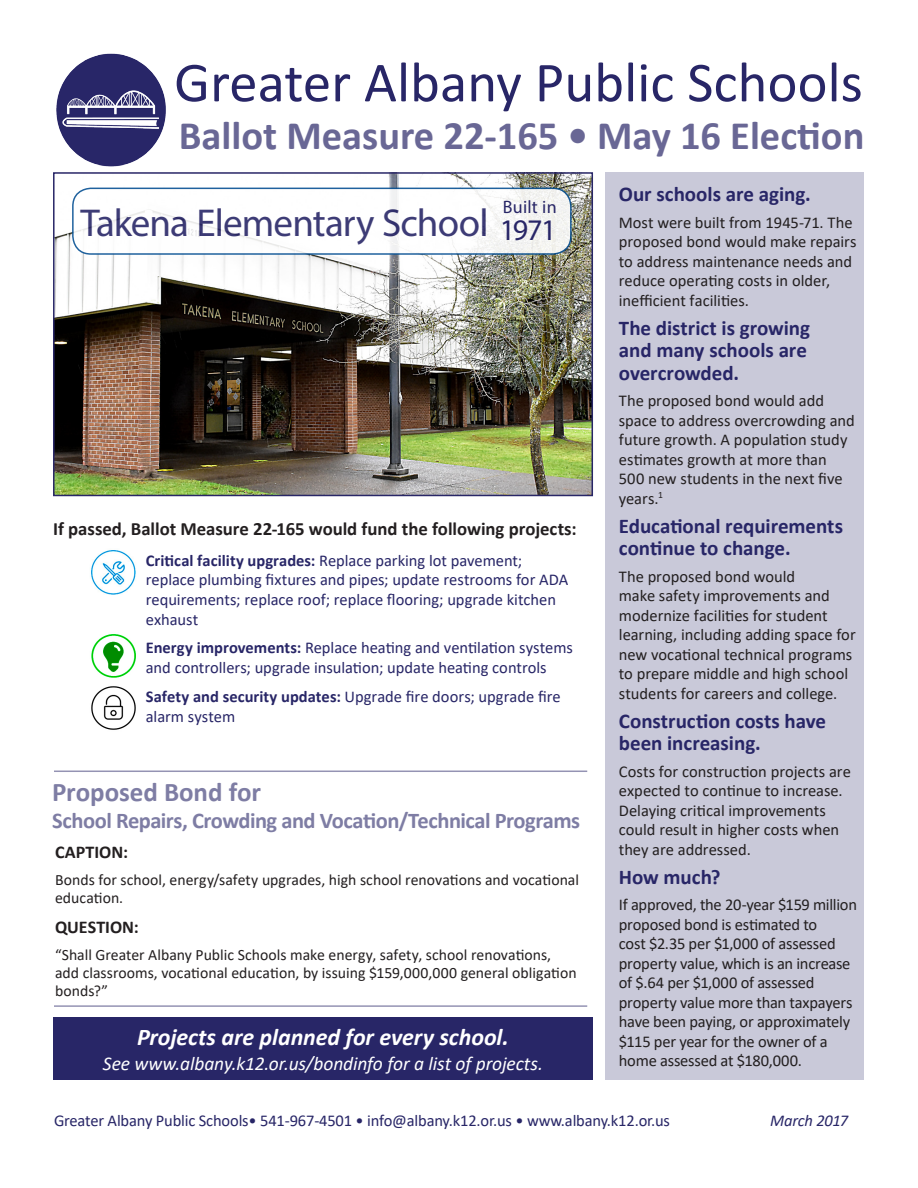
<style>
.page{position:relative;width:918px;height:1188px;background:#fff}
.page>*{position:absolute;margin:0;border:0;box-sizing:border-box;transform-origin:0 0}
.t1{font:57px "Calibri";color:#282667}
.t2{font:700 40.5px "Calibri";color:#696795}
.t3{font:39px "Myriad Pro";letter-spacing:-.02em;color:#282667}
.t4{font:30px "Myriad Pro";color:#282667}
.t5{font:700 27px "Calibri";letter-spacing:-.005em;color:#7e7da4}
.t6{font:italic 700 24px "Calibri";letter-spacing:-.005em;color:#fff}
.t7{font:700 22.5px "Calibri";letter-spacing:-.025em;color:#7e7da4}
.t8{font:700 21px/22.5px "Calibri";color:#282667}
.t9{font:italic 19.5px "Calibri";letter-spacing:-.005em;color:#fff}
.t10{font:700 18.75px "Calibri";color:#231f20}
.t11{font:700 18px "Calibri";color:#231f20}
.t12{font:18px "Myriad Pro";letter-spacing:.01em;color:#282667}
.t13{font:16.5px/19.5px "Calibri";letter-spacing:-.005em;color:#231f20}
.t14{font:16.5px/19.8px "Calibri";letter-spacing:-.005em;color:#282667}
.t15{font:italic 16.5px "Calibri";letter-spacing:-.015em;color:#282667}
.t16{font:15.75px/18px "Calibri";color:#231f20}
.s1{font-weight:700}
</style>
<div class="page">
<div style="left:605px;top:172px;width:259px;height:908px;background:#c9c9d9"></div>
<hr style="left:54px;top:1005px;width:533px;height:2px;background:#9493b3">
<hr style="left:54px;top:771px;width:533px;height:1px;background:#9493b3">
<img style="left:56px;top:175px;width:534px;height:318px">
<div style="left:53px;top:172px;width:540px;height:324px;border:2px solid #282667"></div>
<img style="left:56px;top:53px;width:110px;height:114px">
<div style="left:73px;top:188px;width:498px;height:66px;background:#fff;border-radius:18px"></div>
<div style="left:72px;top:188px;width:500px;height:67px;border:2px solid #065093;border-radius:18px"></div>
<img style="left:91px;top:634px;width:45px;height:44px">
<img style="left:91px;top:550px;width:45px;height:45px">
<img style="left:91px;top:686px;width:45px;height:44px">
<div style="left:53px;top:1018px;width:540px;height:62px;background:#282667"></div>
<h1 class="t1" style="left:174px;top:43px;width:690px">Greater Albany Public Schools</h1>
<h1 class="t2" style="left:179px;top:107px;width:687px">Ballot Measure 22-165 • May 16 Election</h1>
<h3 class="t3" style="left:80px;top:199px;width:410px">Takena Elementary School</h3>
<p class="t12" style="left:503px;top:196px;width:55px">Built in</p>
<p class="t4" style="left:500px;top:211px;width:58px">1971</p>
<p class="t10" style="left:53px;top:515px;width:525px">If passed, Ballot Measure 22-165 would fund the following projects:</p>
<p class="t14" style="left:146px;top:550px;width:424px"><span class="s1">Critical facility upgrades:</span> Replace parking lot pavement; replace plumbing fixtures and pipes; update restrooms for ADA requirements; replace roof; replace flooring; upgrade kitchen</p>
<p class="t14" style="left:146px;top:609px;width:54px">exhaust</p>
<p class="t14" style="left:146px;top:638px;width:429px"><span class="s1">Energy improvements:</span> Replace heating and ventilation systems and controllers; upgrade insulation; update heating controls</p>
<p class="t14" style="left:146px;top:686px;width:416px"><span class="s1">Safety and security updates:</span> Upgrade fire doors; upgrade fire alarm system</p>
<p class="t5" style="left:52px;top:773px;width:210px">Proposed Bond for</p>
<p class="t7" style="left:52px;top:805px;width:530px">School Repairs, Crowding and Vocation/Technical Programs</p>
<p class="t11" style="left:55px;top:840px;width:75px">CAPTION:</p>
<p class="t16" style="left:55px;top:870px;width:525px">Bonds for school, energy/safety upgrades, high school renovations and vocational education.</p>
<p class="t11" style="left:55px;top:915px;width:85px">QUESTION:</p>
<p class="t16" style="left:55px;top:945px;width:523px">“Shall Greater Albany Public Schools make energy, safety, school renovations, add classrooms, vocational education, by issuing $159,000,000 general obligation</p>
<p class="t16" style="left:55px;top:981px;width:54px">bonds?”</p>
<p class="t6" style="left:137px;top:1020px;width:373px">Projects are planned for every school.</p>
<p class="t9" style="left:103px;top:1050px;width:442px">See www.albany.k12.or.us/bondinfo for a list of projects.</p>
<p class="t8" style="left:619px;top:183px;width:193px">Our schools are aging.</p>
<p class="t13" style="left:619px;top:212px;width:239px">Most were built from 1945-71. The proposed bond would make repairs to address maintenance needs and</p>
<p class="t13" style="left:619px;top:271px;width:213px">reduce operating costs in older, inefficient facilities.</p>
<p class="t8" style="left:619px;top:316px;width:193px">The district is growing and many schools are overcrowded.</p>
<p class="t13" style="left:619px;top:391px;width:207px">The proposed bond would add</p>
<p class="t13" style="left:619px;top:410px;width:238px">space to address overcrowding and future growth. A population study estimates growth at more than<br>500 new students in the next five years.<sup>1</sup></p>
<p class="t8" style="left:619px;top:514px;width:226px">Educational requirements continue to change.</p>
<p class="t13" style="left:619px;top:566px;width:178px">The proposed bond would</p>
<p class="t13" style="left:619px;top:586px;width:238px">make safety improvements and modernize facilities for student learning, including adding space for new vocational technical programs to prepare middle and high school students for careers and college.</p>
<p class="t8" style="left:619px;top:709px;width:209px">Construction costs have</p>
<p class="t8" style="left:619px;top:732px;width:143px">been increasing.</p>
<p class="t13" style="left:619px;top:761px;width:233px">Costs for construction projects are expected to continue to increase.<br>Delaying critical improvements could result in higher costs when they are addressed.</p>
<p class="t8" style="left:619px;top:865px;width:103px">How much?</p>
<p class="t13" style="left:619px;top:895px;width:240px">If approved, the 20-year $159 million proposed bond is estimated to<br>cost $2.35 per $1,000 of assessed property value, which is an increase of $.64 per $1,000 of assessed property value more than taxpayers have been paying, or approximately $115 per year for the owner of a home assessed at $180,000.</p>
<p class="t14" style="left:54px;top:1110px;width:618px">Greater Albany Public Schools• 541-967-4501 • info@albany.k12.or.us • www.albany.k12.or.us</p>
<p class="t15" style="left:770px;top:1109px;width:80px">March 2017</p>
</div>
